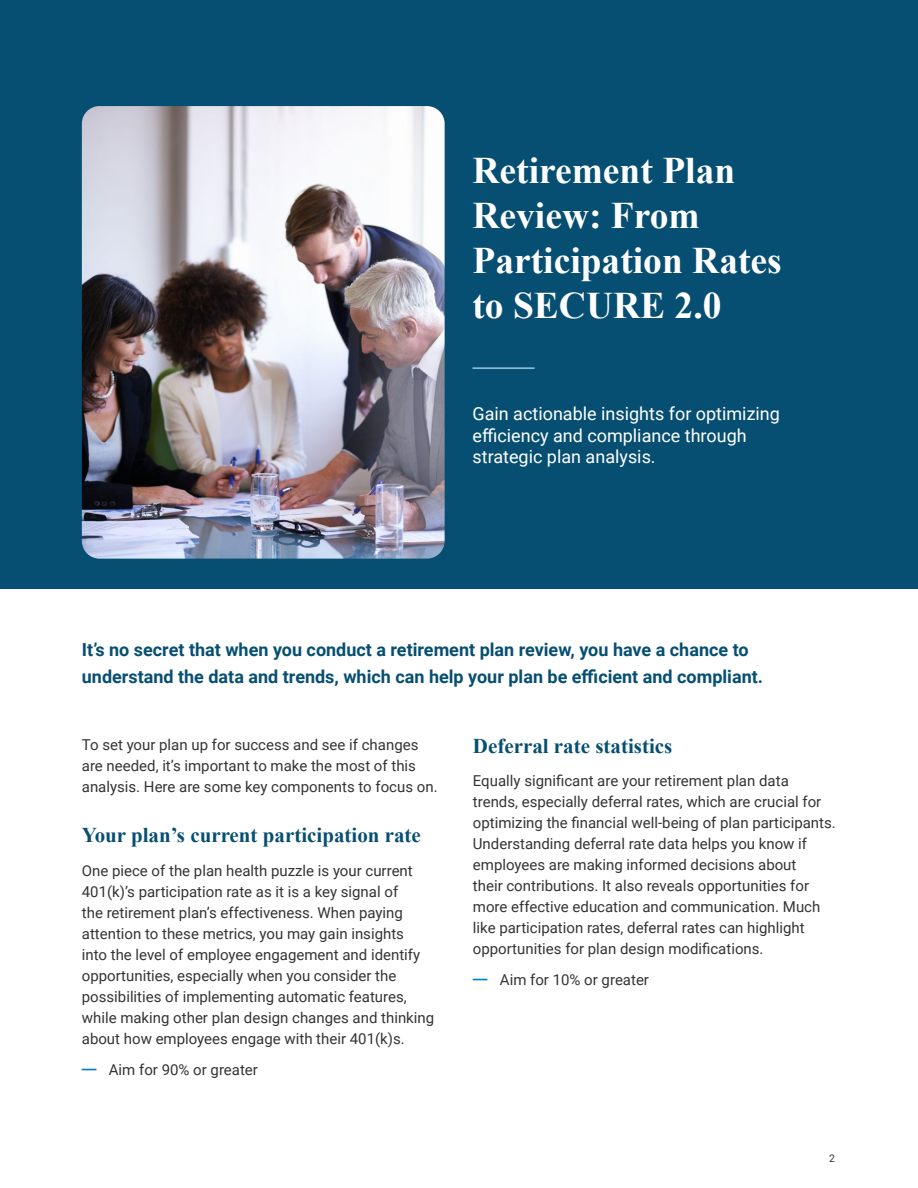
<style>
.page{position:relative;width:918px;height:1188px;background:#fff}
.page>*{position:absolute;margin:0;border:0;box-sizing:border-box;transform-origin:0 0}
.t1{font:700 37.5px/45px "Times New Roman";color:#fff}
.t2{font:700 21px "Times New Roman";color:#074f72}
.t3{font:700 18px/27px "Roboto";color:#074f72}
.t4{font:18px/21.6px "Roboto";color:#fff}
.t5{font:15px/21px "Roboto";color:#343434}
.t6{font:10.5px "Roboto";color:#343434}
.s1{font-family:"Oswald";color:#0082bf}
</style>
<div class="page">
<div style="left:0;top:0;width:918px;height:589px;background:#074f72"></div>
<img style="left:82px;top:106px;width:363px;height:453px">
<hr style="left:472px;top:367px;width:63px;height:2px;background:#9ac7e2">
<h1 class="t1" style="left:472px;top:147px;width:311px">Retirement Plan<br>Review: From<br>Participation Rates to SECURE 2.0</h1>
<p class="t4" style="left:472px;top:402px;width:309px">Gain actionable insights for optimizing efficiency and compliance through strategic plan analysis.</p>
<p class="t3" style="left:82px;top:635px;width:683px">It’s no secret that when you conduct a retirement plan review, you have a chance to understand the data and trends, which can help your plan be efficient and compliant.</p>
<p class="t5" style="left:82px;top:733px;width:357px">To set your plan up for success and see if changes are needed, it’s important to make the most of this analysis. Here are some key components to focus on.</p>
<h2 class="t2" style="left:82px;top:821px;width:341px">Your plan’s current participation rate</h2>
<p class="t5" style="left:82px;top:860px;width:354px">One piece of the plan health puzzle is your current 401(k)’s participation rate as it is a key signal of<br>the retirement plan’s effectiveness. When paying attention to these metrics, you may gain insights<br>into the level of employee engagement and identify opportunities, especially when you consider the possibilities of implementing automatic features, while making other plan design changes and thinking about how employees engage with their 401(k)s.</p>
<p class="t5" style="left:82px;top:1059px;width:178px"><span class="s1">—</span> Aim for 90% or greater</p>
<h2 class="t2" style="left:473px;top:731px;width:201px">Deferral rate statistics</h2>
<p class="t5" style="left:473px;top:770px;width:364px">Equally significant are your retirement plan data trends, especially deferral rates, which are crucial for optimizing the financial well-being of plan participants.<br>Understanding deferral rate data helps you know if employees are making informed decisions about<br>their contributions. It also reveals opportunities for more effective education and communication. Much like participation rates, deferral rates can highlight opportunities for plan design modifications.</p>
<p class="t5" style="left:473px;top:969px;width:178px"><span class="s1">—</span> Aim for 10% or greater</p>
<p class="t6" style="left:829px;top:1151px;width:7px">2</p>
</div>
